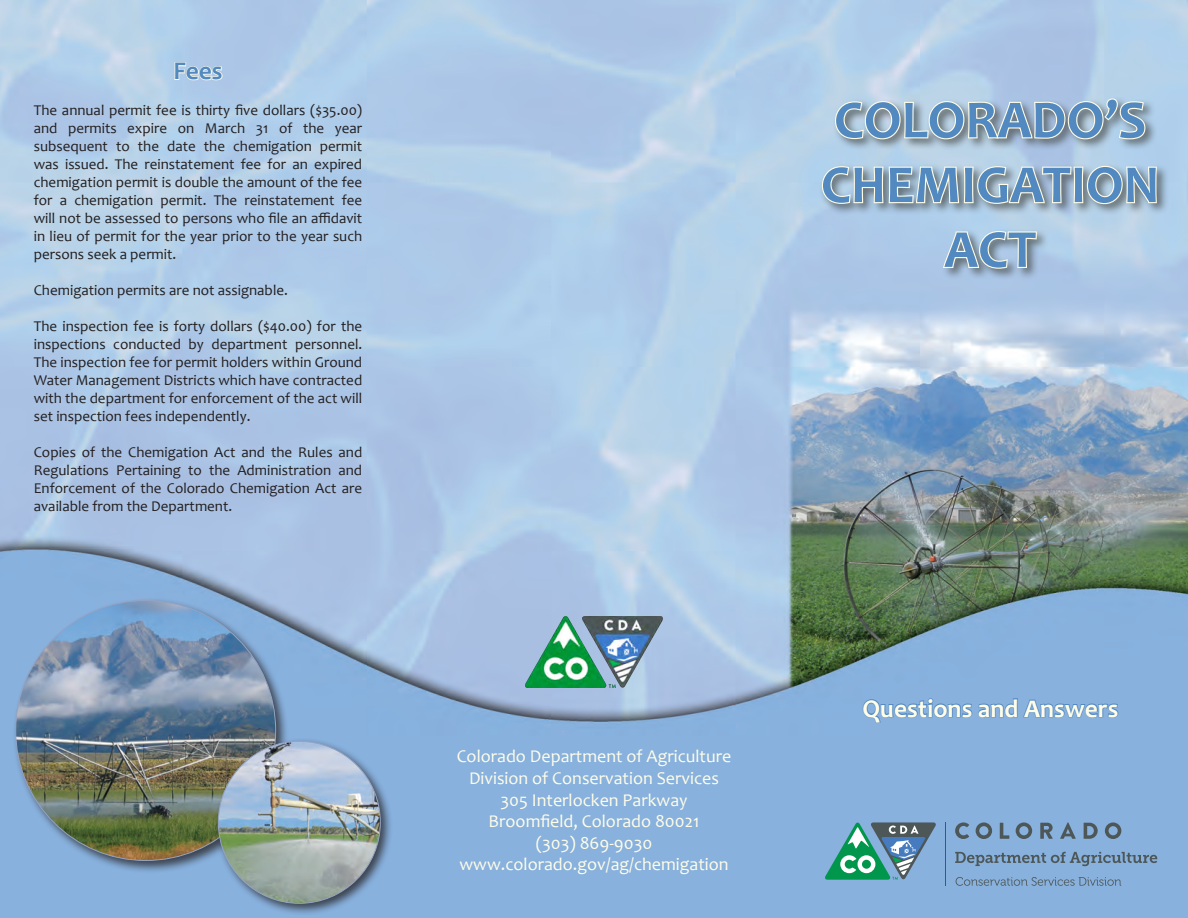
<style>
.page{position:relative;width:1188px;height:918px;background:#fff}
.page>*{position:absolute;margin:0;border:0;box-sizing:border-box;transform-origin:0 0}
.t1{font:700 54px/64.8px "Candara";color:#5289c1;text-align:center}
.t2{font:700 25.5px "Candara";color:#fffde8}
.t3{font:700 25.5px "Candara";color:#5289c1}
.t4{font:18px "Candara";color:#fffde8}
.t5{font:15px/18px "Candara";color:#231f20;text-align:justify}
</style>
<div class="page">
<img style="left:0;top:0;width:1188px;height:918px">
<div style="left:819px;top:96px;width:350px;height:185px;background:#4a4f4e;opacity:.75"></div>
<svg style="left:834px;top:97px;width:313px;height:43px;background:#afbdc5"></svg>
<svg style="left:821px;top:165px;width:337px;height:40px;background:#afbdc2"></svg>
<svg style="left:942px;top:230px;width:96px;height:40px;background:#acbcc7"></svg>
<img style="left:526px;top:617px;width:136px;height:70px">
<svg style="left:956px;top:877px;width:165px;height:9px"></svg>
<svg style="left:955px;top:822px;width:14px;height:17px"></svg>
<svg style="left:976px;top:822px;width:16px;height:17px"></svg>
<svg style="left:1000px;top:823px;width:9px;height:16px"></svg>
<svg style="left:1016px;top:822px;width:16px;height:17px"></svg>
<svg style="left:1040px;top:823px;width:13px;height:16px"></svg>
<svg style="left:1084px;top:823px;width:14px;height:16px"></svg>
<svg style="left:1105px;top:822px;width:16px;height:17px"></svg>
<svg style="left:1060px;top:822px;width:16px;height:17px"></svg>
<svg style="left:955px;top:852px;width:202px;height:14px;background:#7595b4"></svg>
<hr style="left:945px;top:823px;width:1px;height:63px;background:#4d5757">
<svg style="left:825px;top:822px;width:111px;height:58px;background:#67a1a5"></svg>
<svg style="left:174px;top:61px;width:49px;height:20px"></svg>
<svg style="left:862px;top:697px;width:257px;height:27px;background:#79a6d5"></svg>
<div style="left:12px;top:597px;width:277px;height:276px;background:#231f20;opacity:.75"></div>
<img style="left:16px;top:601px;width:260px;height:260px;border-radius:130px">
<div style="left:215px;top:738px;width:178px;height:178px;background:#231f20;opacity:.75"></div>
<img style="left:218px;top:741px;width:162px;height:162px;border-radius:81px">
<p class="t3" style="left:173px;top:55px;width:51px">Fees</p>
<p class="t5" style="left:34px;top:101px;width:330px">The annual permit fee is thirty five dollars ($35.00) and permits expire on March 31 of the year subsequent to the date the chemigation permit was issued. The reinstatement fee for an expired chemigation permit is double the amount of the fee for a chemigation permit. The reinstatement fee will not be assessed to persons who file an affidavit in lieu of permit for the year prior to the year such persons seek a permit.</p>
<p class="t5" style="left:34px;top:281px;width:256px">Chemigation permits are not assignable.</p>
<p class="t5" style="left:34px;top:317px;width:330px">The inspection fee is forty dollars ($40.00) for the inspections conducted by department personnel.<br>The inspection fee for permit holders within Ground Water Management Districts which have contracted with the department for enforcement of the act will set inspection fees independently.</p>
<p class="t5" style="left:34px;top:443px;width:330px">Copies of the Chemigation Act and the Rules and Regulations Pertaining to the Administration and Enforcement of the Colorado Chemigation Act are available from the Department.</p>
<p class="t1" style="left:834px;top:87px;width:314px">COLORADO’S</p>
<p class="t1" style="left:821px;top:151px;width:340px">CHEMIGATION<br>ACT</p>
<p class="t4" style="left:457px;top:745px;width:276px">Colorado Department of Agriculture</p>
<p class="t4" style="left:469px;top:767px;width:252px">Division of Conservation Services</p>
<p class="t4" style="left:500px;top:789px;width:189px">305 Interlocken Parkway</p>
<p class="t4" style="left:489px;top:810px;width:212px">Broomfield, Colorado 80021</p>
<p class="t4" style="left:536px;top:832px;width:118px">(303) 869-9030</p>
<p class="t4" style="left:459px;top:853px;width:271px">www.colorado.gov/ag/chemigation</p>
<p class="t2" style="left:862px;top:692px;width:257px">Questions and Answers</p>
</div>
